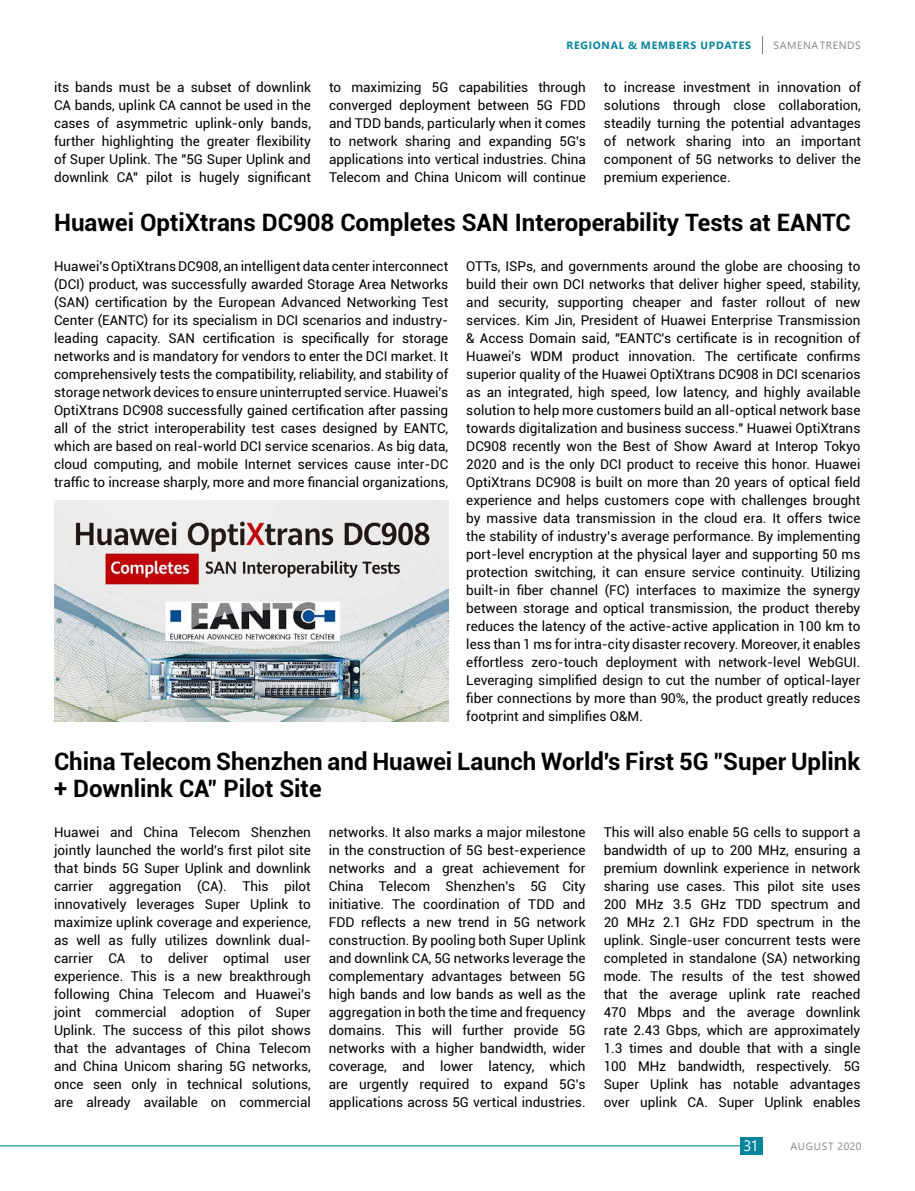
<style>
.page{position:relative;width:915px;height:1191px;background:#fff}
.page>*{position:absolute;margin:0;border:0;box-sizing:border-box;transform-origin:0 0}
.t1{font:700 24px/27px "Roboto";color:#000}
.t2{font:15px "Segoe UI";color:#fff}
.t3{font:13.5px/18px "Roboto";color:#000;text-align:justify}
.t4{font:700 10.5px "Segoe UI";letter-spacing:.075em;color:#05849a}
.t5{font:10.5px "Segoe UI";letter-spacing:.06em;color:#828486}
</style>
<div class="page">
<hr style="left:0;top:1145px;width:740px;height:1px;background:#05849a">
<div style="left:739px;top:1137px;width:23px;height:17px;background:#05849a"></div>
<img style="left:54px;top:500px;width:394px;height:221px">
<p class="t4" style="left:566px;top:35px;width:186px">REGIONAL &amp; MEMBERS UPDATES</p>
<p class="t5" style="left:773px;top:35px;width:89px">SAMENA TRENDS</p>
<p class="t3" style="left:54px;top:78px;width:258px">its bands must be a subset of downlink CA bands, uplink CA cannot be used in the cases of asymmetric uplink-only bands, further highlighting the greater flexibility of Super Uplink. The "5G Super Uplink and downlink CA" pilot is hugely significant</p>
<p class="t3" style="left:329px;top:78px;width:258px">to maximizing 5G capabilities through converged deployment between 5G FDD and TDD bands, particularly when it comes to network sharing and expanding 5G's applications into vertical industries. China Telecom and China Unicom will continue</p>
<p class="t3" style="left:603px;top:78px;width:258px">to increase investment in innovation of solutions through close collaboration, steadily turning the potential advantages of network sharing into an important component of 5G networks to deliver the premium experience.</p>
<h1 class="t1" style="left:54px;top:208px;width:798px">Huawei OptiXtrans DC908 Completes SAN Interoperability Tests at EANTC</h1>
<p class="t3" style="left:54px;top:256px;width:395px">Huawei's OptiXtrans DC908, an intelligent data center interconnect (DCI) product, was successfully awarded Storage Area Networks (SAN) certification by the European Advanced Networking Test Center (EANTC) for its specialism in DCI scenarios and industry&shy;leading capacity. SAN certification is specifically for storage networks and is mandatory for vendors to enter the DCI market. It comprehensively tests the compatibility, reliability, and stability of storage network devices to ensure uninterrupted service. Huawei's OptiXtrans DC908 successfully gained certification after passing all of the strict interoperability test cases designed by EANTC, which are based on real-world DCI service scenarios. As big data, cloud computing, and mobile Internet services cause inter-DC traffic to increase sharply, more and more financial organizations,</p>
<p class="t3" style="left:466px;top:256px;width:395px">OTTs, ISPs, and governments around the globe are choosing to build their own DCI networks that deliver higher speed, stability, and security, supporting cheaper and faster rollout of new services. Kim Jin, President of Huawei Enterprise Transmission &amp; Access Domain said, "EANTC's certificate is in recognition of Huawei's WDM product innovation. The certificate confirms superior quality of the Huawei OptiXtrans DC908 in DCI scenarios as an integrated, high speed, low latency, and highly available solution to help more customers build an all-optical network base towards digitalization and business success." Huawei OptiXtrans DC908 recently won the Best of Show Award at Interop Tokyo 2020 and is the only DCI product to receive this honor. Huawei OptiXtrans DC908 is built on more than 20 years of optical field experience and helps customers cope with challenges brought by massive data transmission in the cloud era. It offers twice the stability of industry’s average performance. By implementing port-level encryption at the physical layer and supporting 50 ms protection switching, it can ensure service continuity. Utilizing built-in fiber channel (FC) interfaces to maximize the synergy between storage and optical transmission, the product thereby reduces the latency of the active-active application in 100 km to less than 1 ms for intra-city disaster recovery. Moreover, it enables effortless zero-touch deployment with network-level WebGUI.<br>Leveraging simplified design to cut the number of optical-layer fiber connections by more than 90%, the product greatly reduces footprint and simplifies O&amp;M.</p>
<h1 class="t1" style="left:54px;top:747px;width:807px">China Telecom Shenzhen and Huawei Launch World's First 5G "Super Uplink + Downlink CA" Pilot Site</h1>
<p class="t3" style="left:54px;top:822px;width:258px">Huawei and China Telecom Shenzhen jointly launched the world's first pilot site that binds 5G Super Uplink and downlink carrier aggregation (CA). This pilot innovatively leverages Super Uplink to maximize uplink coverage and experience, as well as fully utilizes downlink dual&shy;carrier CA to deliver optimal user experience. This is a new breakthrough following China Telecom and Huawei's joint commercial adoption of Super Uplink. The success of this pilot shows that the advantages of China Telecom and China Unicom sharing 5G networks, once seen only in technical solutions, are already available on commercial</p>
<p class="t3" style="left:329px;top:822px;width:258px">networks. It also marks a major milestone in the construction of 5G best-experience networks and a great achievement for China Telecom Shenzhen's 5G City initiative. The coordination of TDD and FDD reflects a new trend in 5G network construction. By pooling both Super Uplink and downlink CA, 5G networks leverage the complementary advantages between 5G high bands and low bands as well as the aggregation in both the time and frequency domains. This will further provide 5G networks with a higher bandwidth, wider coverage, and lower latency, which are urgently required to expand 5G's applications across 5G vertical industries.</p>
<p class="t3" style="left:603px;top:822px;width:258px">This will also enable 5G cells to support a bandwidth of up to 200 MHz, ensuring a premium downlink experience in network sharing use cases. This pilot site uses 200 MHz 3.5 GHz TDD spectrum and 20 MHz 2.1 GHz FDD spectrum in the uplink. Single-user concurrent tests were completed in standalone (SA) networking mode. The results of the test showed that the average uplink rate reached 470 Mbps and the average downlink rate 2.43 Gbps, which are approximately 1.3 times and double that with a single 100 MHz bandwidth, respectively. 5G Super Uplink has notable advantages over uplink CA. Super Uplink enables</p>
<p class="t2" style="left:743px;top:1131px;width:17px">31</p>
<p class="t5" style="left:790px;top:1136px;width:73px">AUGUST 2020</p>
</div>
